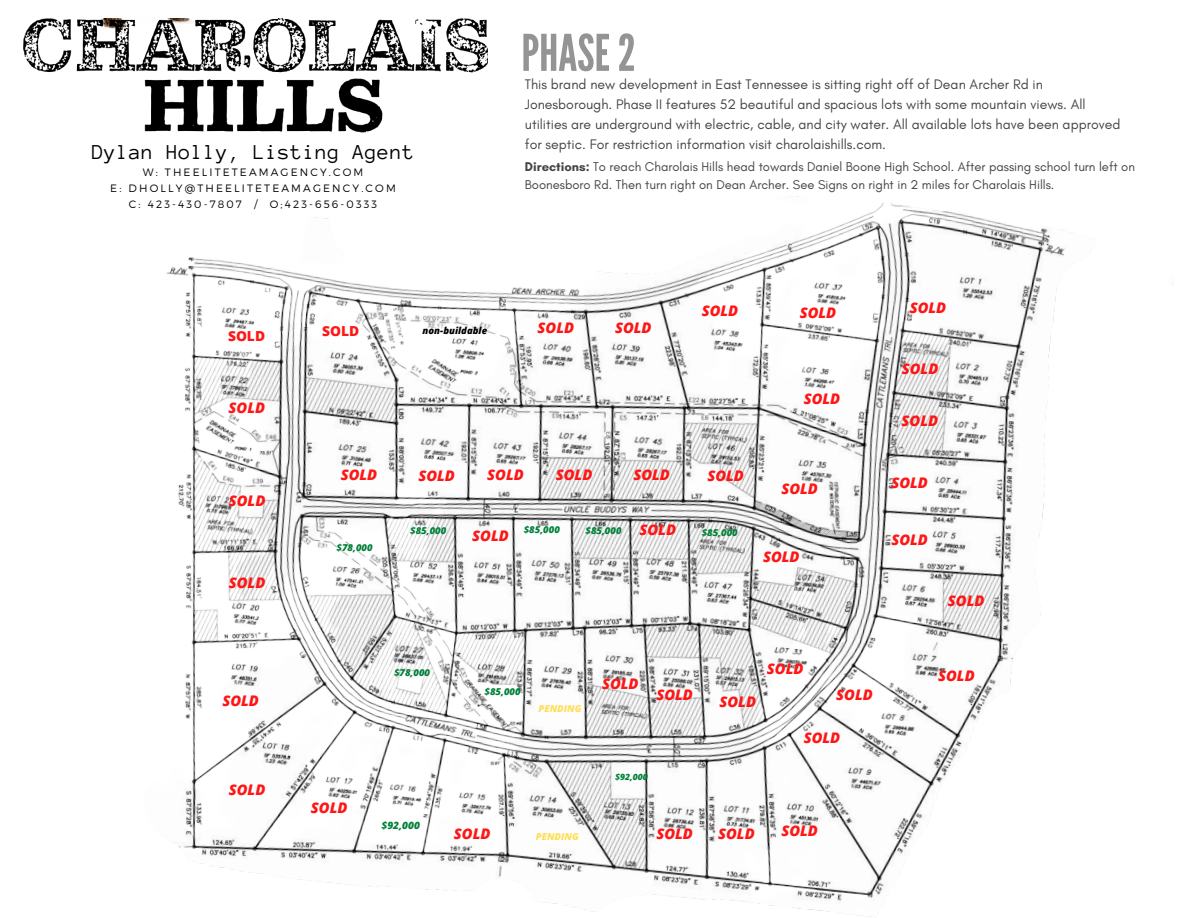
<style>
.page{position:relative;width:1188px;height:918px;background:#fff}
.page>*{position:absolute;margin:0;border:0;box-sizing:border-box;transform-origin:0 0}
.t1{font:50.55px "League Gothic";color:#949494}
.t2{font:21.75px "Anonymous Pro";letter-spacing:.025em;color:#000}
.t3{font:italic 800 14.7px "Open Sans";color:#ff1616}
.t4{font:14.1px/19.8px "Glacial Indifference";color:#444}
.t5{font:800 13.8px "Open Sans";color:#ff1616}
.t6{font:13.05px/17.9px "Glacial Indifference";color:#444}
.t7{font:300 10.65px/16px "Montserrat";letter-spacing:.2em;color:#000;text-align:center}
.t8{font:italic 800 10.2px "Open Sans";color:#008037}
.t9{font:italic 800 9.6px "Open Sans";color:#008037}
.t10{font:italic 800 9.6px "Open Sans";color:#ffde59}
.t11{font:italic 800 9.6px "Open Sans";color:#000}
.t12{font:italic 800 8.7px "Open Sans";color:#008037}
.s1{font-weight:700}
</style>
<div class="page">
<img style="left:166px;top:196px;width:1008px;height:721px">
<img style="left:23px;top:18px;width:464px;height:115px">
<p class="t2" style="left:92px;top:141px;width:324px">Dylan Holly, Listing Agent</p>
<h3 class="t7" style="left:110px;top:164px;width:287px">W: THEELITETEAMAGENCY.COM<br>E: DHOLLY@THEELITETEAMAGENCY.COM<br>C: 423-430-7807 / O;423-656-0333</h3>
<p class="t1" style="left:521px;top:24px;width:116px">PHASE2</p>
<h3 class="t4" style="left:525px;top:74px;width:597px">This brand new development in East Tennessee is sitting right off of Dean Archer Rd in Jonesborough. Phase II features 52 beautiful and spacious lots with some mountain views. All utilities are underground with electric, cable, and city water. All available lots have been approved for septic. For restriction information visit charolaishills.com.</h3>
<p class="t6" style="left:525px;top:158px;width:612px"><span class="s1">Directions:</span> To reach Charolais Hills head towards Daniel Boone High School. After passing school turn left on<br>Boonesboro Rd. Then turn right on Dean Archer. See Signs on right in 2 miles for Charolais Hills.</p>
<h3 class="t5" style="left:228px;top:326px;width:39px">SOLD</h3>
<p class="t3" style="left:229px;top:397px;width:38px">SOLD</p>
<h3 class="t5" style="left:322px;top:321px;width:39px">SOLD</h3>
<h3 class="t11" style="left:423px;top:324px;width:66px">non-buildable</h3>
<h3 class="t3" style="left:538px;top:317px;width:38px">SOLD</h3>
<h3 class="t3" style="left:615px;top:317px;width:38px">SOLD</h3>
<h3 class="t3" style="left:702px;top:300px;width:38px">SOLD</h3>
<h3 class="t3" style="left:800px;top:303px;width:38px">SOLD</h3>
<h3 class="t3" style="left:804px;top:388px;width:38px">SOLD</h3>
<h3 class="t3" style="left:910px;top:297px;width:38px">SOLD</h3>
<p class="t3" style="left:902px;top:358px;width:38px">SOLD</p>
<h3 class="t3" style="left:902px;top:411px;width:38px">SOLD</h3>
<h3 class="t3" style="left:229px;top:490px;width:38px">SOLD</h3>
<h5 class="t3" style="left:229px;top:572px;width:38px">SOLD</h5>
<p class="t3" style="left:222px;top:690px;width:38px">SOLD</p>
<h4 class="t3" style="left:229px;top:779px;width:38px">SOLD</h4>
<p class="t3" style="left:341px;top:464px;width:38px">SOLD</p>
<h3 class="t3" style="left:418px;top:465px;width:38px">SOLD</h3>
<h3 class="t3" style="left:487px;top:464px;width:38px">SOLD</h3>
<h3 class="t3" style="left:556px;top:464px;width:38px">SOLD</h3>
<h3 class="t3" style="left:633px;top:464px;width:38px">SOLD</h3>
<p class="t3" style="left:707px;top:465px;width:38px">SOLD</p>
<h3 class="t9" style="left:337px;top:541px;width:38px">$78,000</h3>
<h3 class="t3" style="left:639px;top:520px;width:38px">SOLD</h3>
<h3 class="t9" style="left:410px;top:524px;width:38px">$85,000</h3>
<h3 class="t9" style="left:524px;top:523px;width:38px">$85,000</h3>
<h3 class="t9" style="left:702px;top:525px;width:38px">$85,000</h3>
<p class="t9" style="left:586px;top:524px;width:38px">$85,000</p>
<h3 class="t3" style="left:472px;top:525px;width:38px">SOLD</h3>
<p class="t3" style="left:781px;top:478px;width:38px">SOLD</p>
<h3 class="t3" style="left:763px;top:546px;width:38px">SOLD</h3>
<h3 class="t3" style="left:891px;top:473px;width:38px">SOLD</h3>
<h2 class="t3" style="left:891px;top:529px;width:38px">SOLD</h2>
<p class="t3" style="left:948px;top:590px;width:38px">SOLD</p>
<h6 class="t3" style="left:311px;top:797px;width:38px">SOLD</h6>
<h3 class="t9" style="left:394px;top:665px;width:38px">$78,000</h3>
<h3 class="t8" style="left:381px;top:818px;width:40px">$92,000</h3>
<h3 class="t9" style="left:485px;top:685px;width:38px">$85,000</h3>
<h3 class="t10" style="left:538px;top:702px;width:44px">PENDING</h3>
<h3 class="t3" style="left:454px;top:823px;width:38px">SOLD</h3>
<p class="t10" style="left:536px;top:830px;width:44px">PENDING</p>
<h3 class="t3" style="left:602px;top:674px;width:38px">SOLD</h3>
<h3 class="t3" style="left:656px;top:684px;width:38px">SOLD</h3>
<h3 class="t12" style="left:615px;top:770px;width:34px">$92,000</h3>
<h3 class="t3" style="left:719px;top:691px;width:38px">SOLD</h3>
<h3 class="t3" style="left:767px;top:659px;width:38px">SOLD</h3>
<h3 class="t3" style="left:836px;top:684px;width:38px">SOLD</h3>
<h3 class="t3" style="left:804px;top:727px;width:38px">SOLD</h3>
<p class="t3" style="left:656px;top:823px;width:38px">SOLD</p>
<h1 class="t3" style="left:781px;top:820px;width:38px">SOLD</h1>
<p class="t3" style="left:718px;top:823px;width:38px">SOLD</p>
<h3 class="t3" style="left:938px;top:665px;width:38px">SOLD</h3>
</div>
